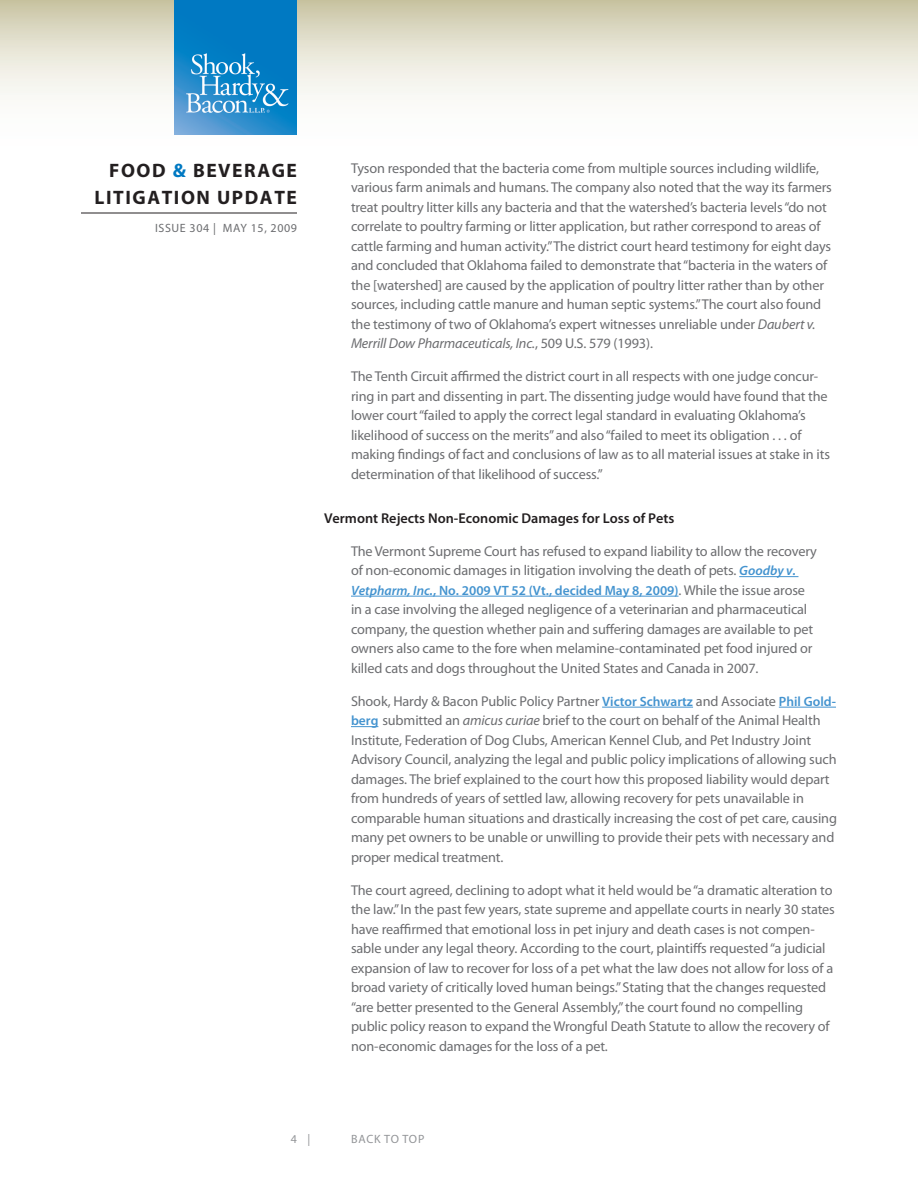
<style>
.page{position:relative;width:918px;height:1188px;background:#fff}
.page>*{position:absolute;margin:0;border:0;box-sizing:border-box;transform-origin:0 0}
.t1{font:700 19.5px/27px "Myriad Pro";letter-spacing:.08em;color:#231f20;text-align:right}
.Body{font:14.25px/19.5px "Myriad Pro";letter-spacing:-.01em;color:#6c6d70}
.Subhead{font:600 14.25px "Myriad Pro";color:#231f20}
.Body-2{font:600 13.5px "Myriad Pro";color:#4393cf}
.t2{font:12px "Myriad Pro";letter-spacing:.05em;color:#6c6d70}
.t3{font:12px "Myriad Pro";letter-spacing:.06em;color:#939598}
.s1{color:#0079c2}
.s2{font-style:italic}
.s3{font-weight:600;font-style:italic;font-size:13.5px;color:#4393cf}
.s4{font-weight:400;font-size:14.25px;color:#6c6d70}
.s5{font-weight:600;font-size:13.5px;color:#4393cf}
</style>
<div class="page">
<svg style="left:0;top:0;width:918px;height:135px"></svg>
<hr style="left:81px;top:213px;width:216px;height:1px;background:#231f20">
<img style="left:175px;top:0;width:122px;height:135px">
<hr style="left:739px;top:576px;width:59px;height:1px;background:#4393cf">
<hr style="left:351px;top:596px;width:328px;height:1px;background:#4393cf">
<hr style="left:602px;top:707px;width:91px;height:1px;background:#4393cf">
<hr style="left:779px;top:707px;width:57px;height:1px;background:#4393cf">
<svg style="left:351px;top:726px;width:27px;height:1px"></svg>
<h1 class="t1" style="left:94px;top:156px;width:204px">FOOD <span class="s1">&amp;</span> BEVERAGE<br>LITIGATION UPDATE</h1>
<p class="t2" style="left:155px;top:221px;width:143px">ISSUE 304 | MAY 15, 2009</p>
<p class="Body" style="left:351px;top:158px;width:482px">Tyson responded that the bacteria come from multiple sources including wildlife, various farm animals and humans. The company also noted that the way its farmers treat poultry litter kills any bacteria and that the watershed’s bacteria levels “do not correlate to poultry farming or litter application, but rather correspond to areas of cattle farming and human activity.” The district court heard testimony for eight days and concluded that Oklahoma failed to demonstrate that “bacteria in the waters of the [watershed] are caused by the application of poultry litter rather than by other sources, including cattle manure and human septic systems.” The court also found the testimony of two of Oklahoma’s expert witnesses unreliable under <span class="s2">Daubert v.<br>Merrill Dow Pharmaceuticals, Inc.</span>, 509 U.S. 579 (1993).</p>
<p class="Body" style="left:351px;top:366px;width:480px">The Tenth Circuit affirmed the district court in all respects with one judge concur&shy;ring in part and dissenting in part. The dissenting judge would have found that the lower court “failed to apply the correct legal standard in evaluating Oklahoma’s likelihood of success on the merits” and also “failed to meet its obligation . . . of making findings of fact and conclusions of law as to all material issues at stake in its determination of that likelihood of success.”</p>
<p class="Subhead" style="left:324px;top:509px;width:352px">Vermont Rejects Non-Economic Damages for Loss of Pets</p>
<p class="Body" style="left:351px;top:541px;width:467px">The Vermont Supreme Court has refused to expand liability to allow the recovery of non-economic damages in litigation involving the death of pets. <span class="s3">Goodby v.</span></p>
<p class="Body-2" style="left:351px;top:582px;width:456px"><span class="s2">Vetpharm, Inc.</span>, No. 2009 VT 52 (Vt., decided May 8, 2009)<span class="s4">. While the issue arose</span></p>
<p class="Body" style="left:351px;top:600px;width:464px">in a case involving the alleged negligence of a veterinarian and pharmaceutical company, the question whether pain and suffering damages are available to pet owners also came to the fore when melamine-contaminated pet food injured or killed cats and dogs throughout the United States and Canada in 2007.</p>
<p class="Body" style="left:351px;top:691px;width:488px">Shook, Hardy &amp; Bacon Public Policy Partner <span class="s5">Victor Schwartz</span> and Associate <span class="s5">Phil Gold&shy;berg</span> submitted an <span class="s2">amicus curiae</span> brief to the court on behalf of the Animal Health Institute, Federation of Dog Clubs, American Kennel Club, and Pet Industry Joint Advisory Council, analyzing the legal and public policy implications of allowing such damages. The brief explained to the court how this proposed liability would depart from hundreds of years of settled law, allowing recovery for pets unavailable in comparable human situations and drastically increasing the cost of pet care, causing many pet owners to be unable or unwilling to provide their pets with necessary and proper medical treatment.</p>
<p class="Body" style="left:351px;top:880px;width:485px">The court agreed, declining to adopt what it held would be “a dramatic alteration to the law.” In the past few years, state supreme and appellate courts in nearly 30 states have reaffirmed that emotional loss in pet injury and death cases is not compen&shy;sable under any legal theory. According to the court, plaintiffs requested “a judicial expansion of law to recover for loss of a pet what the law does not allow for loss of a broad variety of critically loved human beings.” Stating that the changes requested “are better presented to the General Assembly,” the court found no compelling public policy reason to expand the Wrongful Death Statute to allow the recovery of non-economic damages for the loss of a pet.</p>
<p class="t3" style="left:291px;top:1132px;width:21px">4 |</p>
<p class="t3" style="left:351px;top:1132px;width:75px">BACK TO TOP</p>
</div>
